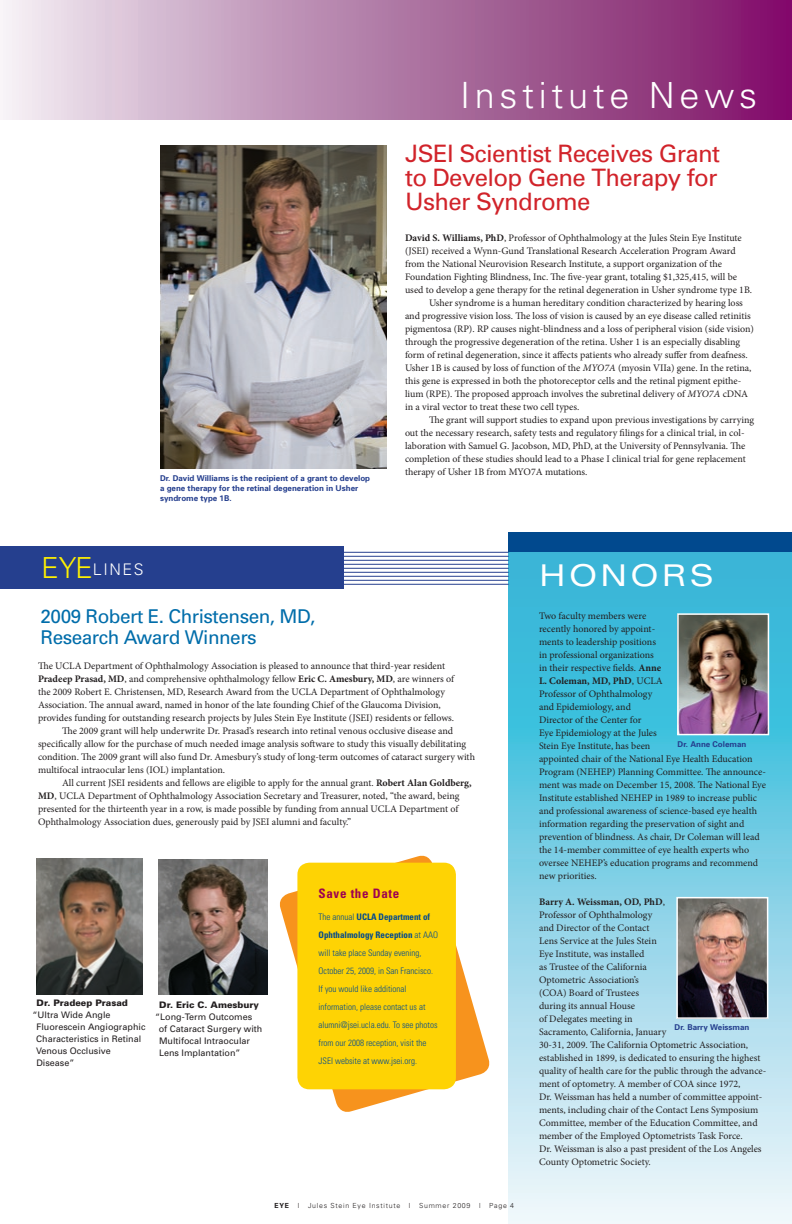
<style>
.page{position:relative;width:792px;height:1224px;background:#fff}
.page>*{position:absolute;margin:0;border:0;box-sizing:border-box;transform-origin:0 0}
.t1{font:300 36px "Univers";letter-spacing:.13em;color:#fff}
.t2{font:expanded 30px "Univers";letter-spacing:.1em;color:#fff}
.t3{font:24px/24px "Univers";letter-spacing:-.025em;color:#d1232a;text-align:justify}
.t4{font:19px/21px "Univers";letter-spacing:-.025em;color:#006daa}
.t5{font:300 16px "Univers";letter-spacing:.1em;color:#fff}
.t6{font:700 condensed 13px "Univers";color:#9d0151}
.t7{font:10px/13px "Minion Pro";color:#231f20}
.t8{font:300 condensed 9px/18px "Univers";color:#01498e}
.t9{font:9px/12px "Univers";color:#231f20}
.t10{font:900 9px "Univers";color:#231f20}
.t11{font:700 8px/10px "Univers";color:#253f8e}
.t12{font:300 7px "Univers";letter-spacing:.1em;color:#231f20}
.s1{font-size:29px;color:#fff101}
.s2{font-weight:700}
.s3{font-style:italic}
</style>
<div class="page">
<svg style="left:509px;top:552px;width:283px;height:672px;background:#88d3e8"></svg>
<svg style="left:280px;top:855px;width:210px;height:257px"></svg>
<div style="left:297px;top:863px;width:159px;height:226px;background:#fed304;border-radius:12px"></div>
<div style="left:0;top:0;width:792px;height:120px;background:linear-gradient(to right,#ede9ee,#7a0e63)"></div>
<img style="left:160px;top:145px;width:227px;height:324px">
<img style="left:680px;top:616px;width:86px;height:116px">
<div style="left:677px;top:613px;width:92px;height:122px;border:2px solid #fff"></div>
<img style="left:679px;top:900px;width:86px;height:116px">
<div style="left:676px;top:897px;width:92px;height:122px;border:2px solid #fff"></div>
<div style="left:509px;top:532px;width:283px;height:20px;background:#01498e"></div>
<div style="left:0;top:546px;width:344px;height:43px;background:#253f8e"></div>
<hr style="left:324px;top:552px;width:185px;height:1px;background:#253f8e">
<hr style="left:324px;top:556px;width:185px;height:1px;background:#253f8e">
<hr style="left:324px;top:560px;width:185px;height:1px;background:#253f8e">
<hr style="left:324px;top:564px;width:185px;height:1px;background:#253f8e">
<hr style="left:324px;top:568px;width:185px;height:1px;background:#253f8e">
<hr style="left:324px;top:572px;width:185px;height:1px;background:#253f8e">
<hr style="left:324px;top:576px;width:185px;height:1px;background:#253f8e">
<hr style="left:324px;top:580px;width:185px;height:1px;background:#253f8e">
<hr style="left:324px;top:584px;width:185px;height:1px;background:#253f8e">
<img style="left:36px;top:859px;width:107px;height:135px">
<img style="left:159px;top:860px;width:108px;height:135px">
<p class="t11" style="left:160px;top:473px;width:212px">Dr. David Williams is the recipient of a grant to develop a gene therapy for the retinal degeneration in Usher syndrome type 1B.</p>
<h3 class="t5" style="left:41px;top:560px;width:104px"><span class="s1">EYE</span>LINES</h3>
<h1 class="t1" style="left:460px;top:74px;width:298px">Institute News</h1>
<h3 class="t3" style="left:405px;top:141px;width:317px">JSEI Scientist Receives Grant to Develop Gene Therapy for Usher Syndrome</h3>
<p class="t7" style="left:405px;top:231px;width:338px"><span class="s2">David S. Williams, PhD</span>, Professor of Ophthalmology at the Jules Stein Eye Institute</p>
<p class="t7" style="left:405px;top:244px;width:332px">(JSEI) received a Wynn-Gund Translational Research Acceleration Program Award</p>
<p class="t7" style="left:405px;top:257px;width:319px">from the National Neurovision Research Institute, a support organization of the</p>
<p class="t7" style="left:405px;top:270px;width:334px">Foundation Fighting Blindness, Inc. The five-year grant, totaling $1,325,415, will be</p>
<p class="t7" style="left:405px;top:283px;width:349px">used to develop a gene therapy for the retinal degeneration in Usher syndrome type 1B.</p>
<p class="t7" style="left:429px;top:296px;width:315px">Usher syndrome is a human hereditary condition characterized by hearing loss</p>
<p class="t7" style="left:405px;top:309px;width:347px">and progressive vision loss. The loss of vision is caused by an eye disease called retinitis</p>
<p class="t7" style="left:405px;top:322px;width:351px">pigmentosa (RP). RP causes night-blindness and a loss of peripheral vision (side vision)</p>
<p class="t7" style="left:405px;top:335px;width:337px">through the progressive degeneration of the retina. Usher 1 is an especially disabling</p>
<p class="t7" style="left:405px;top:348px;width:344px">form of retinal degeneration, since it affects patients who already suffer from deafness.</p>
<p class="t7" style="left:405px;top:361px;width:348px">Usher 1B is caused by loss of function of the <span class="s3">MYO7A</span> (myosin VIIa) gene. In the retina,</p>
<p class="t7" style="left:405px;top:374px;width:338px">this gene is expressed in both the photoreceptor cells and the retinal pigment epithe-</p>
<p class="t7" style="left:405px;top:387px;width:345px">lium (RPE). The proposed approach involves the subretinal delivery of <span class="s3">MYO7A</span> cDNA</p>
<p class="t7" style="left:405px;top:400px;width:176px">in a viral vector to treat these two cell types.</p>
<p class="t7" style="left:429px;top:413px;width:327px">The grant will support studies to expand upon previous investigations by carrying</p>
<p class="t7" style="left:405px;top:426px;width:341px">out the necessary research, safety tests and regulatory filings for a clinical trial, in col-</p>
<p class="t7" style="left:405px;top:439px;width:342px">laboration with Samuel G. Jacobson, MD, PhD, at the University of Pennsylvania. The</p>
<p class="t7" style="left:405px;top:452px;width:342px">completion of these studies should lead to a Phase I clinical trial for gene replacement</p>
<p class="t7" style="left:405px;top:465px;width:184px">therapy of Usher 1B from MYO7A mutations.</p>
<h2 class="t2" style="left:539px;top:558px;width:176px">HONORS</h2>
<h3 class="t4" style="left:40px;top:605px;width:277px">2009 Robert E. Christensen, MD,<br>Research Award Winners</h3>
<p class="t7" style="left:38px;top:660px;width:409px">The UCLA Department of Ophthalmology Association is pleased to announce that third-year resident</p>
<p class="t7" style="left:38px;top:673px;width:418px"><span class="s2">Pradeep Prasad, MD</span>, and comprehensive ophthalmology fellow <span class="s2">Eric C. Amesbury, MD</span>, are winners of</p>
<p class="t7" style="left:38px;top:686px;width:408px">the 2009 Robert E. Christensen, MD, Research Award from the UCLA Department of Ophthalmology</p>
<p class="t7" style="left:38px;top:699px;width:404px">Association. The annual award, named in honor of the late founding Chief of the Glaucoma Division,</p>
<p class="t7" style="left:38px;top:712px;width:418px">provides funding for outstanding research projects by Jules Stein Eye Institute (JSEI) residents or fellows.</p>
<p class="t7" style="left:62px;top:725px;width:393px">The 2009 grant will help underwrite Dr. Prasad’s research into retinal venous occlusive disease and</p>
<p class="t7" style="left:38px;top:738px;width:430px">specifically allow for the purchase of much needed image analysis software to study this visually debilitating</p>
<p class="t7" style="left:38px;top:751px;width:439px">condition. The 2009 grant will also fund Dr. Amesbury’s study of long-term outcomes of cataract surgery with</p>
<p class="t7" style="left:38px;top:764px;width:189px">multifocal intraocular lens (IOL) implantation.</p>
<p class="t7" style="left:62px;top:777px;width:411px">All current JSEI residents and fellows are eligible to apply for the annual grant. <span class="s2">Robert Alan Goldberg,</span></p>
<p class="t7" style="left:38px;top:790px;width:423px"><span class="s2">MD</span>, UCLA Department of Ophthalmology Association Secretary and Treasurer, noted, “the award, being</p>
<p class="t7" style="left:38px;top:803px;width:422px">presented for the thirteenth year in a row, is made possible by funding from annual UCLA Department of</p>
<p class="t7" style="left:38px;top:816px;width:315px">Ophthalmology Association dues, generously paid by JSEI alumni and faculty.”</p>
<p class="t10" style="left:37px;top:997px;width:93px">Dr. Pradeep Prasad</p>
<p class="t9" style="left:36px;top:1009px;width:111px;text-indent:-4px">“Ultra Wide Angle<br>Fluorescein Angiographic<br>Characteristics in Retinal<br>Venous Occlusive<br>Disease”</p>
<p class="t10" style="left:159px;top:999px;width:101px">Dr. Eric C. Amesbury</p>
<p class="t9" style="left:159px;top:1010px;width:105px;text-indent:-4px">“Long-Term Outcomes of Cataract Surgery with<br>Multifocal Intraocular<br>Lens Implantation”</p>
<h3 class="t6" style="left:319px;top:885px;width:82px">Save the Date</h3>
<p class="t8" style="left:319px;top:908px;width:121px">The annual <span class="s2">UCLA Department of<br>Ophthalmology Reception</span> at AAO will take place Sunday evening,<br>October 25, 2009, in San Francisco.<br>If you would like additional information, please contact us at alumni@jsei.ucla.edu. To see photos from our 2008 reception, visit the<br>JSEI website at www.jsei.org.</p>
<p class="t12" style="left:275px;top:1201px;width:241px"><span class="s2">EYE</span> | Jules Stein Eye Institute | Summer 2009 | Page 4</p>
<p class="t7" style="left:539px;top:609px;width:229px">Two faculty members were<br>recently honored by appoint-<br>ments to leadership positions<br>in professional organizations<br>in their respective fields. <span class="s2">Anne<br>L. Coleman, MD, PhD</span>, UCLA<br>Professor of Ophthalmology<br>and Epidemiology, and<br>Director of the Center for<br>Eye Epidemiology at the Jules<br>Stein Eye Institute, has been<br>appointed chair of the National Eye Health Education Program (NEHEP) Planning Committee. The announce&shy;ment was made on December 15, 2008. The National Eye Institute established NEHEP in 1989 to increase public and professional awareness of science-based eye health information regarding the preservation of sight and prevention of blindness. As chair, Dr Coleman will lead the 14-member committee of eye health experts who oversee NEHEP’s education programs and recommend new priorities.</p>
<p class="t7" style="left:539px;top:895px;width:229px"><span class="s2">Barry A. Weissman, OD, PhD</span>,<br>Professor of Ophthalmology<br>and Director of the Contact<br>Lens Service at the Jules Stein<br>Eye Institute, was installed<br>as Trustee of the California<br>Optometric Association’s<br>(COA) Board of Trustees<br>during its annual House<br>of Delegates meeting in<br>Sacramento, California, January<br>30-31, 2009. The California Optometric Association, established in 1899, is dedicated to ensuring the highest quality of health care for the public through the advance&shy;ment of optometry. A member of COA since 1972,<br>Dr. Weissman has held a number of committee appoint&shy;ments, including chair of the Contact Lens Symposium Committee, member of the Education Committee, and member of the Employed Optometrists Task Force.<br>Dr. Weissman is also a past president of the Los Angeles County Optometric Society.</p>
<p class="t11" style="left:678px;top:738px;width:70px">Dr. Anne Coleman</p>
<p class="t11" style="left:675px;top:1022px;width:76px">Dr. Barry Weissman</p>
</div>
